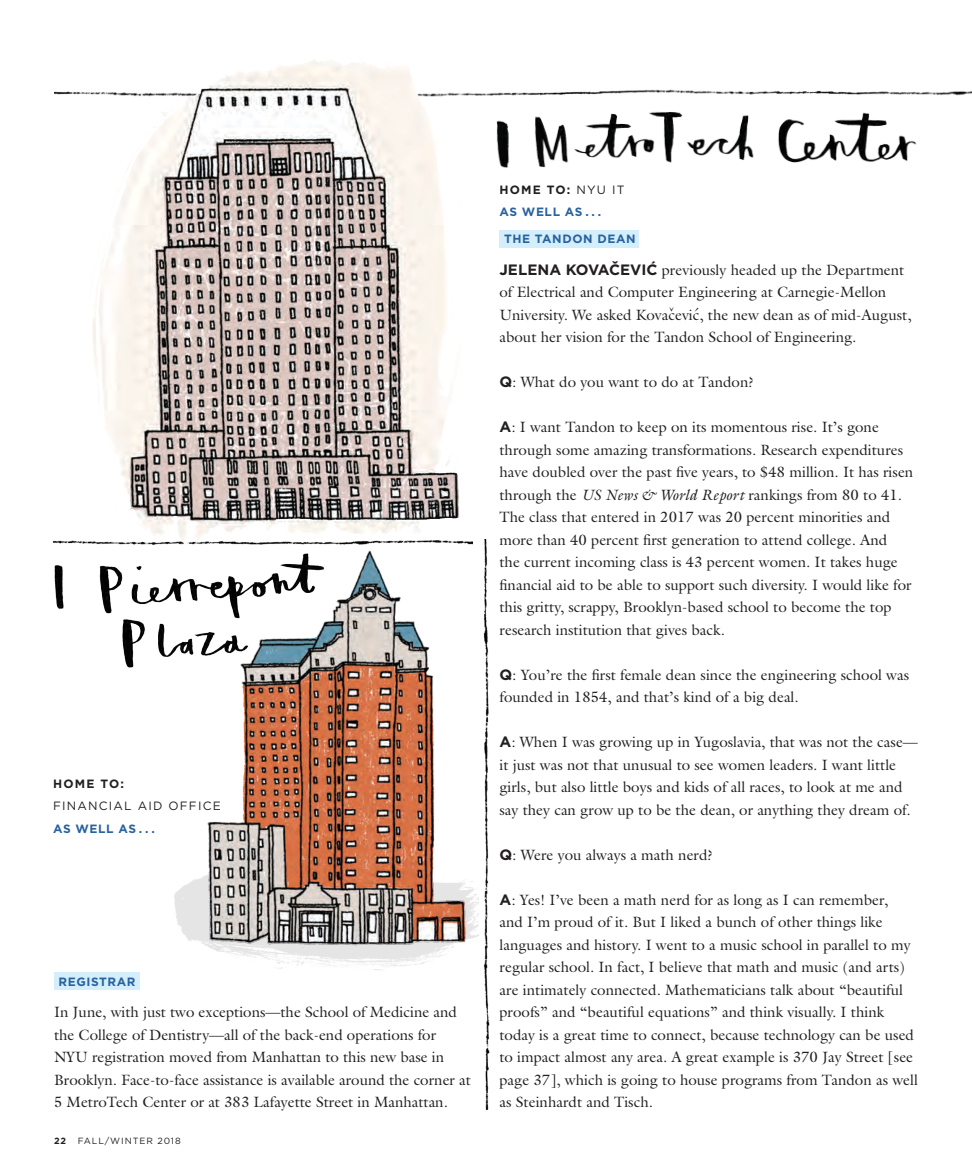
<style>
.page{position:relative;width:972px;height:1161px;background:#fff}
.page>*{position:absolute;margin:0;border:0;box-sizing:border-box;transform-origin:0 0}
.t1{font:17.25px "Galliard Std";color:#231f20}
.t2{font:15px/22.5px "Galliard Std";color:#231f20}
.t3{font:700 12px "Gotham";letter-spacing:.05em;color:#28629f}
.t4{font:12px/22.5px "Gotham";letter-spacing:.1em;color:#231f20}
.t5{font:700 12px "Gotham";letter-spacing:.1em;color:#231f20}
.t6{font:9px "Gotham";letter-spacing:.1em;color:#231f20}
.t7{font:700 9px "Gotham";color:#231f20}
.s1{font-weight:700}
.s2{font-weight:400}
.s3{font-family:"Gotham";font-weight:700}
.s4{font-style:italic}
</style>
<div class="page">
<img style="left:54px;top:91px;width:918px;height:5px">
<img style="left:53px;top:540px;width:32px;height:4px">
<img style="left:483px;top:562px;width:7px;height:548px">
<img style="left:174px;top:562px;width:305px;height:409px">
<img style="left:85px;top:60px;width:403px;height:502px">
<img style="left:480px;top:83px;width:451px;height:88px">
<img style="left:54px;top:551px;width:284px;height:76px">
<img style="left:111px;top:608px;width:155px;height:71px">
<div style="left:54px;top:972px;width:86px;height:18px;background:#d4effb"></div>
<div style="left:500px;top:230px;width:139px;height:18px;background:#d4effb"></div>
<p class="t4" style="left:53px;top:772px;width:169px"><span class="s1">HOME TO:<br></span>FINANCIAL AID OFFICE</p>
<p class="t3" style="left:53px;top:820px;width:103px">AS WELL AS . . .</p>
<p class="t3" style="left:58px;top:973px;width:79px">REGISTRAR</p>
<p class="t2" style="left:54px;top:1000px;width:418px">In June, with just two exceptions—the School of Medicine and the College of Dentistry—all of the back-end operations for NYU registration moved from Manhattan to this new base in Brooklyn. Face-to-face assistance is available around the corner at 5 MetroTech Center or at 383 Lafayette Street in Manhattan.</p>
<p class="t7" style="left:54px;top:1135px;width:14px">22</p>
<p class="t6" style="left:78px;top:1135px;width:104px">FALL/WINTER 2018</p>
<p class="t5" style="left:500px;top:181px;width:126px">HOME TO: <span class="s2">NYU IT</span></p>
<p class="t3" style="left:500px;top:204px;width:103px">AS WELL AS . . .</p>
<p class="t3" style="left:504px;top:231px;width:133px">THE TANDON DEAN</p>
<p class="t2" style="left:500px;top:258px;width:414px"><span class="s3">JELENA KOVAČEVIĆ</span> previously headed up the Department of Electrical and Computer Engineering at Carnegie-Mellon University. We asked Kovacevic, the new dean as of mid-August, about her vision for the Tandon School of Engineering.</p>
<p class="t2" style="left:500px;top:370px;width:256px"><span class="s3">Q</span>: What do you want to do at Tandon?</p>
<p class="t2" style="left:500px;top:415px;width:415px"><span class="s3">A</span>: I want Tandon to keep on its momentous rise. It’s gone through some amazing transformations. Research expenditures have doubled over the past five years, to $48 million. It has risen through the <span class="s4">US News &amp; World Report</span> rankings from 80 to 41.<br>The class that entered in 2017 was 20 percent minorities and more than 40 percent first generation to attend college. And<br>the current incoming class is 43 percent women. It takes huge financial aid to be able to support such diversity. I would like for this gritty, scrappy, Brooklyn-based school to become the top research institution that gives back.</p>
<p class="t2" style="left:500px;top:663px;width:411px"><span class="s3">Q</span>: You’re the first female dean since the engineering school was founded in 1854, and that’s kind of a big deal.</p>
<p class="t2" style="left:500px;top:730px;width:420px"><span class="s3">A</span>: When I was growing up in Yugoslavia, that was not the case— it just was not that unusual to see women leaders. I want little girls, but also little boys and kids of all races, to look at me and say they can grow up to be the dean, or anything they dream of.</p>
<p class="t2" style="left:500px;top:843px;width:215px"><span class="s3">Q</span>: Were you always a math nerd?</p>
<p class="t2" style="left:500px;top:888px;width:420px"><span class="s3">A</span>: Yes! I’ve been a math nerd for as long as I can remember,<br>and I’m proud of it. But I liked a bunch of other things like languages and history. I went to a music school in parallel to my regular school. In fact, I believe that math and music (and arts) are intimately connected. Mathematicians talk about “beautiful proofs” and “beautiful equations” and think visually. I think today is a great time to connect, because technology can be used to impact almost any area. A great example is 370 Jay Street [see page 37], which is going to house programs from Tandon as well as Steinhardt and Tisch.</p>
<p class="t1" style="left:669px;top:303px;width:8px">ˇ</p>
<p class="t1" style="left:693px;top:303px;width:7px">´</p>
</div>
